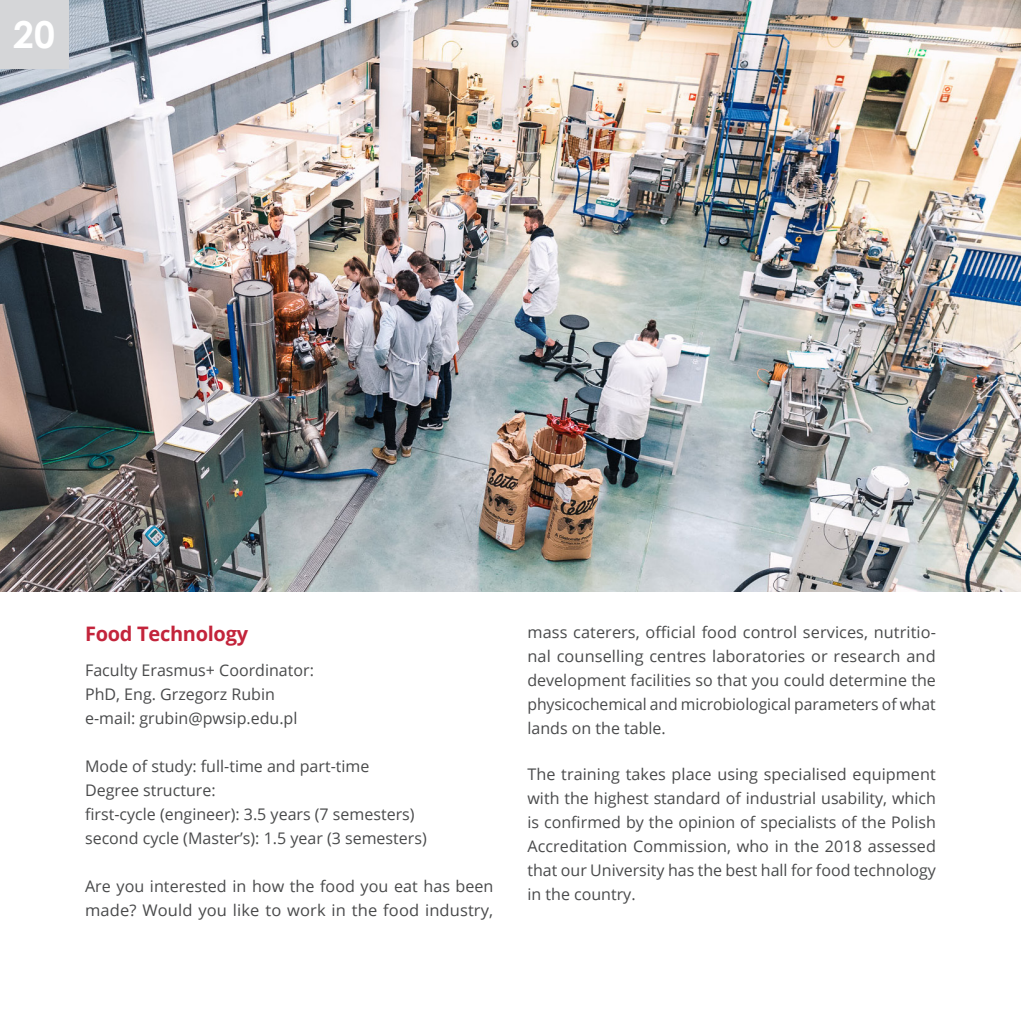
<style>
.page{position:relative;width:1021px;height:1021px;background:#fff}
.page>*{position:absolute;margin:0;border:0;box-sizing:border-box;transform-origin:0 0}
.t1{font:700 37.2px "Century Gothic";color:#fff}
.akapit{font:700 20px "Open Sans";letter-spacing:-.015em;color:#c3243b}
.akapit-2{font:16px/24px "Open Sans";color:#494a4b;text-align:justify}
.treść_główna{font:16px "Open Sans";color:#494a4b}
</style>
<div class="page">
<img style="left:0;top:0;width:1020px;height:591px">
<div style="left:0;top:0;width:68px;height:68px;background:#d5d6d8"></div>
<h1 class="t1" style="left:13px;top:6px;width:43px">20</h1>
<p class="akapit" style="left:85px;top:619px;width:164px">Food Technology</p>
<p class="treść_główna" style="left:85px;top:659px;width:230px">Faculty Erasmus+ Coordinator:</p>
<p class="treść_główna" style="left:85px;top:683px;width:191px">PhD, Eng. Grzegorz Rubin</p>
<p class="treść_główna" style="left:85px;top:707px;width:214px">e-mail: grubin@pwsip.edu.pl</p>
<p class="treść_główna" style="left:85px;top:755px;width:286px">Mode of study: full-time and part-time</p>
<p class="treść_główna" style="left:85px;top:779px;width:132px">Degree structure:</p>
<p class="treść_główna" style="left:85px;top:803px;width:331px">first-cycle (engineer): 3.5 years (7 semesters)</p>
<p class="treść_główna" style="left:85px;top:827px;width:343px">second cycle (Master’s): 1.5 year (3 semesters)</p>
<p class="akapit-2" style="left:85px;top:873px;width:410px">Are you interested in how the food you eat has been made? Would you like to work in the food industry,</p>
<p class="akapit-2" style="left:527px;top:619px;width:410px">mass caterers, official food control services, nutritio&shy;nal counselling centres laboratories or research and development facilities so that you could determine the physicochemical and microbiological parameters of what lands on the table.</p>
<p class="akapit-2" style="left:527px;top:762px;width:410px">The training takes place using specialised equipment with the highest standard of industrial usability, which is confirmed by the opinion of specialists of the Polish Accreditation Commission, who in the 2018 assessed that our University has the best hall for food technology in the country.</p>
</div>
